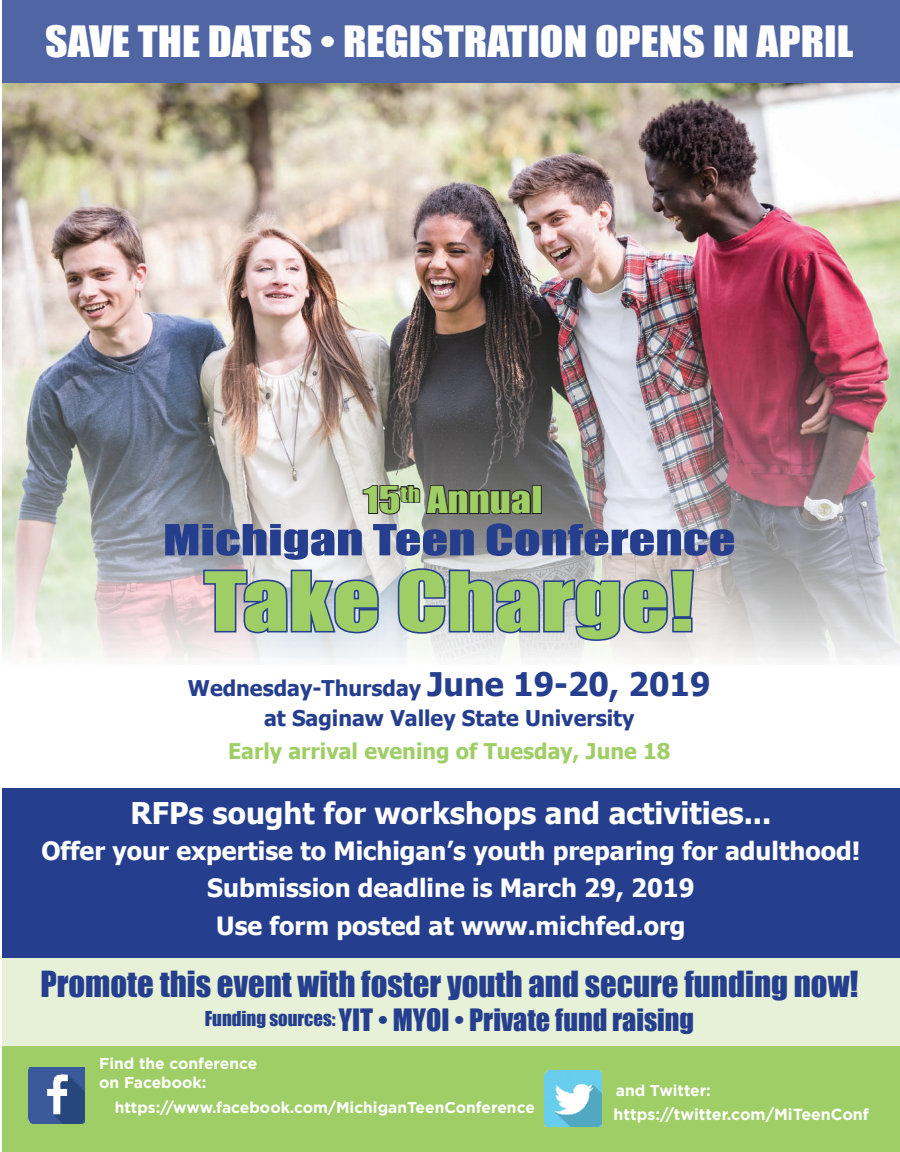
<style>
.page{position:relative;width:900px;height:1152px;background:#fff}
.page>*{position:absolute;margin:0;border:0;box-sizing:border-box;transform-origin:0 0}
.t1{font:75.6px "Impact";color:#9fce66;scale:1.22 1}
.t2{font:39.6px "Impact";color:#fff;scale:1.1 1}
.t3{font:39.6px "Impact";color:#253f8e;scale:1.32 1}
.t4{font:34px "Impact";color:#9fce66;scale:1.19 1}
.t5{font:33px "Impact";color:#253f8e}
.t6{font:700 30px "Tahoma";color:#fff}
.t7{font:28.4px "Impact";color:#253f8e}
.t8{font:700 25.2px/37.8px "Tahoma";color:#fff;text-align:center}
.t9{font:700 21.6px/30px "Tahoma";color:#253f8e;text-align:center}
.t10{font:700 21.6px "Tahoma";color:#9fce66}
.t11{font:700 16px "Gotham";color:#fff}
.t12{font:700 15.8px/18.8px "Gotham";color:#fff}
.s1{font-size:32.4px}
</style>
<div class="page">
<img style="left:2px;top:83px;width:898px;height:576px">
<div style="left:2px;top:1046px;width:898px;height:106px;background:#9fce66"></div>
<div style="left:2px;top:0;width:898px;height:83px;background:#5065a4"></div>
<div style="left:2px;top:957px;width:898px;height:89px;background:#e6f1d7"></div>
<img style="left:29px;top:1067px;width:55px;height:56px">
<img style="left:544px;top:1071px;width:58px;height:56px">
<svg style="left:362px;top:477px;width:170px;height:39px;background:#747471"></svg>
<div style="left:532px;top:485px;width:10px;height:29px;border:2px solid #231f20"></div>
<svg style="left:202px;top:568px;width:179px;height:67px;background:#a8aec7"></svg>
<svg style="left:396px;top:567px;width:300px;height:76px;background:#afb5c4"></svg>
<div style="left:2px;top:788px;width:898px;height:169px;background:#253f8e"></div>
<h2 class="t2" style="left:45px;top:11px;width:736px">SAVE THE DATES • REGISTRATION OPENS IN APRIL</h2>
<h3 class="t4" style="left:363px;top:473px;width:152px">15<sup>th</sup> Annual</h3>
<h2 class="t3" style="left:163px;top:509px;width:435px">Michigan Teen Conference</h2>
<h1 class="t1" style="left:204px;top:543px;width:403px">Take Charge!</h1>
<p class="t9" style="left:188px;top:672px;width:524px">Wednesday-Thursday <span class="s1">June 19-20, 2019 </span>at Saginaw Valley State University</p>
<p class="t10" style="left:228px;top:736px;width:444px">Early arrival evening of Tuesday, June 18</p>
<p class="t6" style="left:130px;top:792px;width:642px">RFPs sought for workshops and activities...</p>
<p class="t8" style="left:41px;top:830px;width:821px">Offer your expertise to Michigan’s youth preparing for adulthood!<br>Submission deadline is March 29, 2019<br>Use form posted at www.michfed.org</p>
<h3 class="t5" style="left:40px;top:958px;width:819px">Promote this event with foster youth and secure funding now!</h3>
<p class="t7" style="left:205px;top:998px;width:491px"><sup>Funding</sup> <sup>sources:</sup> YIT • MYOI • Private fund raising</p>
<p class="t12" style="left:99px;top:1054px;width:160px">Find the conference on Facebook:</p>
<p class="t12" style="left:115px;top:1098px;width:422px">https://www.facebook.com/MichiganTeenConference</p>
<p class="t12" style="left:616px;top:1081px;width:97px">and Twitter:</p>
<p class="t11" style="left:614px;top:1104px;width:257px">https://twitter.com/MiTeenConf</p>
</div>
